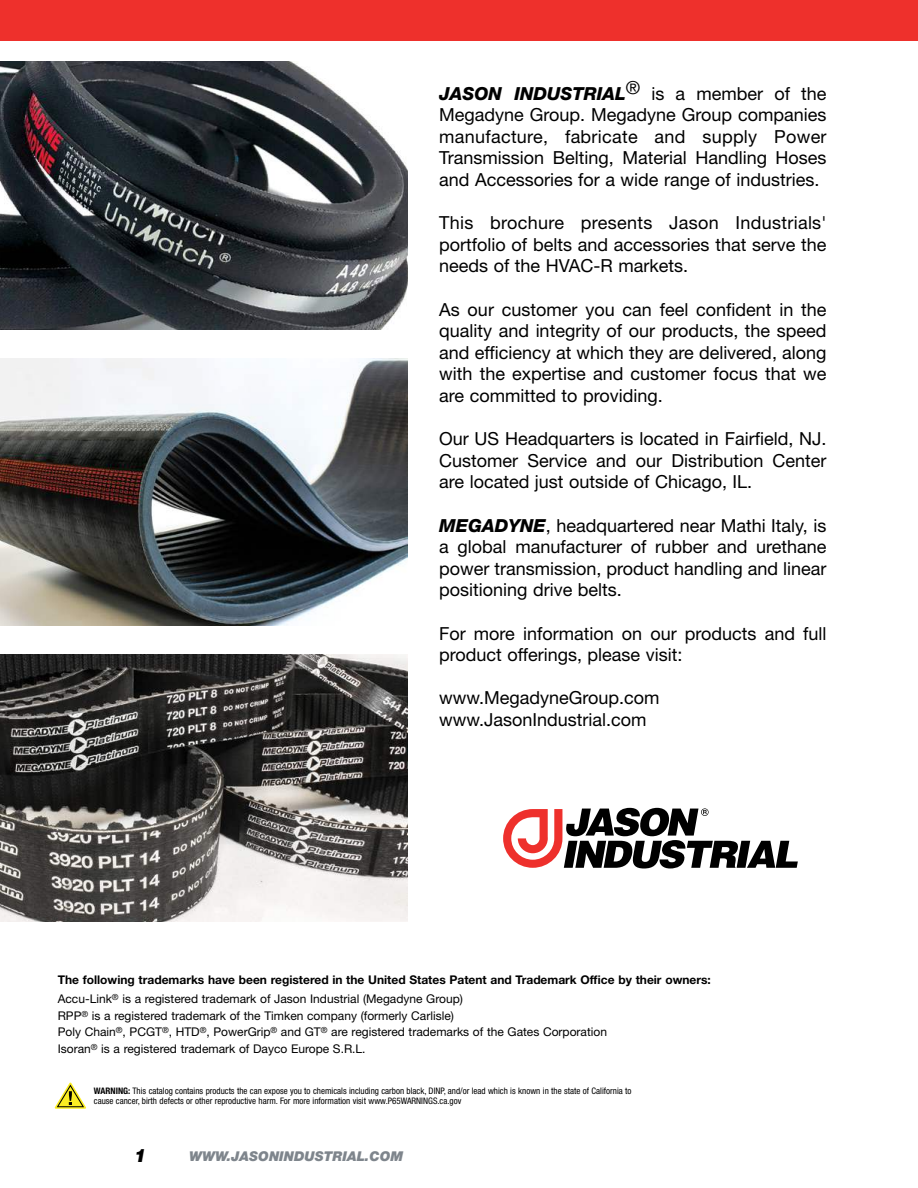
<style>
.page{position:relative;width:918px;height:1188px;background:#fff}
.page>*{position:absolute;margin:0;border:0;box-sizing:border-box;transform-origin:0 0}
.t1{font:18px/21.6px "Helvetica Neue LT Std";color:#000;text-align:justify}
.t2{font:italic 900 18px "Helvetica LT Std";color:#000}
.t3{font:italic 900 13.5px "Helvetica Neue LT Std";color:#7e858c}
.t4{font:12px/16.5px "Helvetica Neue LT Std";color:#000}
.t5{font:700 12px/19.5px "Helvetica Neue LT Std";color:#000}
.t6{font:condensed 9px/10.8px "Helvetica Neue LT Std";color:#000}
.s1{font-weight:800;font-style:italic}
.s2{font-weight:400}
.s3{font-weight:700}
</style>
<div class="page">
<div style="left:0;top:0;width:918px;height:41px;background:#ee302c"></div>
<img style="left:0;top:62px;width:408px;height:267px">
<img style="left:0;top:358px;width:408px;height:268px">
<img style="left:0;top:654px;width:408px;height:268px">
<svg style="left:54px;top:1082px;width:32px;height:27px"></svg>
<svg style="left:503px;top:808px;width:295px;height:61px"></svg>
<p class="t1" style="left:439px;top:84px;width:389px"><span class="s1">JASON INDUSTRIAL</span>® is a member of the Megadyne Group. Megadyne Group companies manufacture, fabricate and supply Power Transmission Belting, Material Handling Hoses and Accessories for a wide range of industries.</p>
<p class="t1" style="left:439px;top:213px;width:389px">This brochure presents Jason Industrials' portfolio of belts and accessories that serve the needs of the HVAC-R markets.</p>
<p class="t1" style="left:439px;top:300px;width:389px">As our customer you can feel confident in the quality and integrity of our products, the speed and efficiency at which they are delivered, along with the expertise and customer focus that we are committed to providing.</p>
<p class="t1" style="left:439px;top:429px;width:389px">Our US Headquarters is located in Fairfield, NJ.<br>Customer Service and our Distribution Center are located just outside of Chicago, IL.</p>
<p class="t1" style="left:439px;top:516px;width:389px"><span class="s1">MEGADYNE</span>, headquartered near Mathi Italy, is a global manufacturer of rubber and urethane power transmission, product handling and linear positioning drive belts.</p>
<p class="t1" style="left:439px;top:624px;width:389px">For more information on our products and full product offerings, please visit:</p>
<p class="t1" style="left:439px;top:688px;width:222px">www.MegadyneGroup.com www.JasonIndustrial.com</p>
<p class="t5" style="left:58px;top:970px;width:655px">The following trademarks have been registered in the United States Patent and Trademark Office by their owners:<br><span class="s2">Accu-Link</span><sup>®</sup> <span class="s2">is a registered trademark of Jason Industrial (Megadyne Group)</span></p>
<p class="t4" style="left:58px;top:1008px;width:551px">RPP<sup>®</sup> is a registered trademark of the Timken company (formerly Carlisle)<br>Poly Chain<sup>®</sup>, PCGT<sup>®</sup>, HTD<sup>®</sup>, PowerGrip<sup>®</sup> and GT<sup>®</sup> are registered trademarks of the Gates Corporation<br>Isoran<sup>®</sup> is a registered trademark of Dayco Europe S.R.L.</p>
<p class="t6" style="left:94px;top:1086px;width:539px"><span class="s3">WARNING:</span> This catalog contains products the can expose you to chemicals including carbon black, DINP, and/or lead which is known in the state of California to cause cancer, birth defects or other reproductive harm. For more information visit www.P65WARNINGS.ca.gov</p>
<p class="t2" style="left:134px;top:1146px;width:14px">1</p>
<p class="t3" style="left:189px;top:1148px;width:216px">WWW.JASONINDUSTRIAL.COM</p>
</div>
